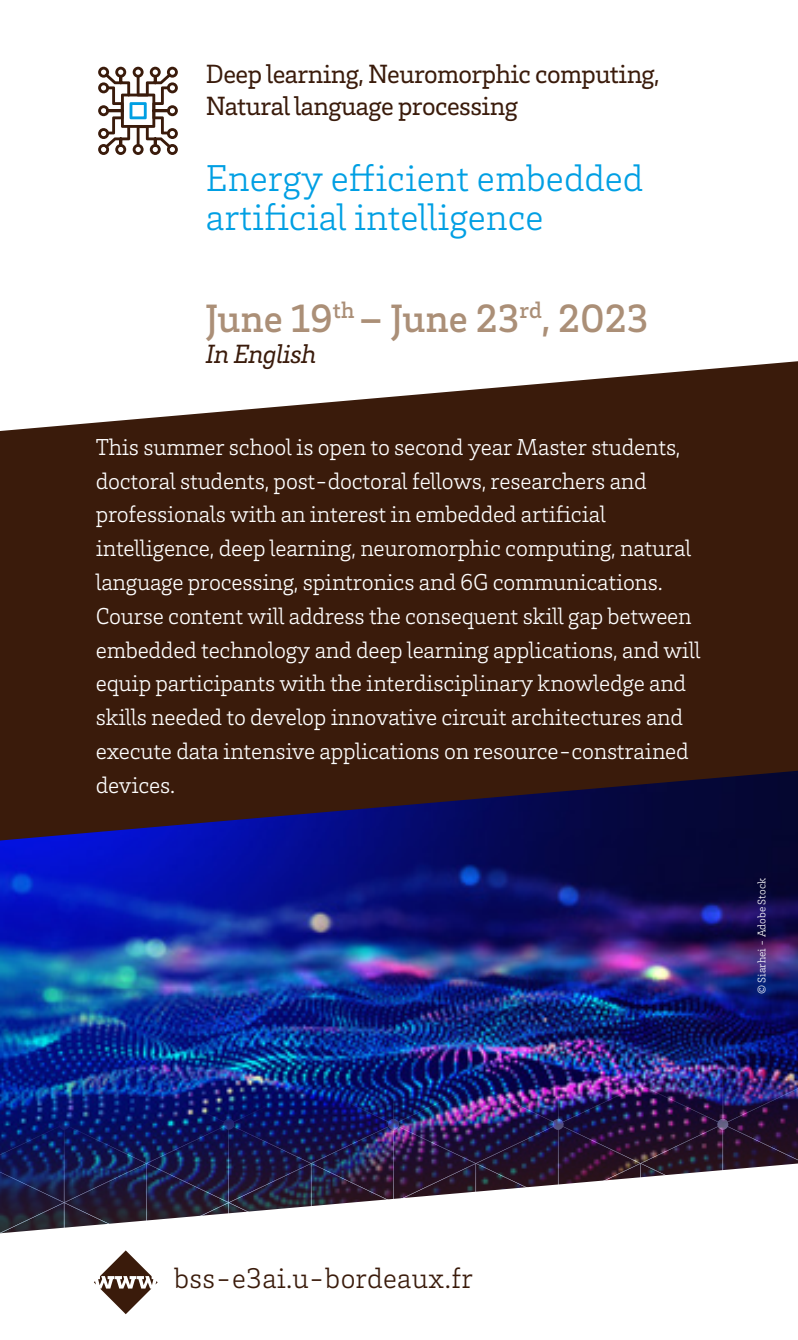
<style>
.page{position:relative;width:798px;height:1340px;background:#fff}
.page>*{position:absolute;margin:0;border:0;box-sizing:border-box;transform-origin:0 0}
.t1{font:500 40.5px "Brix Slab";color:#ab8f77}
.t2{font:300 38.25px/38.2px "Brix Slab";color:#009fe3}
.t3{font:300 29.25px "Brix Slab";letter-spacing:.01em;color:#3a1b0b}
.t4{font:27px/31.5px "Brix Slab";letter-spacing:-.02em;color:#3a1b0b}
.t5{font:italic 27px "Brix Slab";letter-spacing:-.02em;color:#3a1b0b}
.t6{font:300 23.62px/33.8px "Brix Slab";letter-spacing:-.01em;color:#fff}
.t7{font:300 11.25px "Brix Slab";color:#fff}
</style>
<div class="page">
<svg style="left:0;top:361px;width:797px;height:409px;background:#4a2e1f"></svg>
<img style="left:0;top:770px;width:797px;height:175px">
<img style="left:0;top:945px;width:797px;height:10px">
<img style="left:0;top:955px;width:797px;height:208px">
<svg style="left:0;top:1163px;width:797px;height:152px"></svg>
<svg style="left:94px;top:1250px;width:64px;height:64px"></svg>
<svg style="left:98px;top:67px;width:80px;height:88px"></svg>
<p class="t4" style="left:206px;top:57px;width:455px">Deep learning, Neuromorphic computing,<br>Natural language processing</p>
<h2 class="t2" style="left:206px;top:158px;width:439px">Energy efficient embedded artificial intelligence</h2>
<h1 class="t1" style="left:206px;top:292px;width:444px">June 19<sup>th</sup> – June 23<sup>rd</sup>, 2023</h1>
<p class="t5" style="left:206px;top:336px;width:112px">In English</p>
<p class="t6" style="left:96px;top:429px;width:606px">This summer school is open to second year Master students, doctoral students, post-doctoral fellows, researchers and professionals with an interest in embedded artificial intelligence, deep learning, neuromorphic computing, natural language processing, spintronics and 6G communications.<br>Course content will address the consequent skill gap between embedded technology and deep learning applications, and will equip participants with the interdisciplinary knowledge and skills needed to develop innovative circuit architectures and execute data intensive applications on resource-constrained devices.</p>
<p class="t7" style="left:754px;top:993px;width:117px;rotate:-90deg">© Siarhei - Adobe Stock</p>
<p class="t3" style="left:174px;top:1259px;width:300px">bss-e3ai.u-bordeaux.fr</p>
</div>
